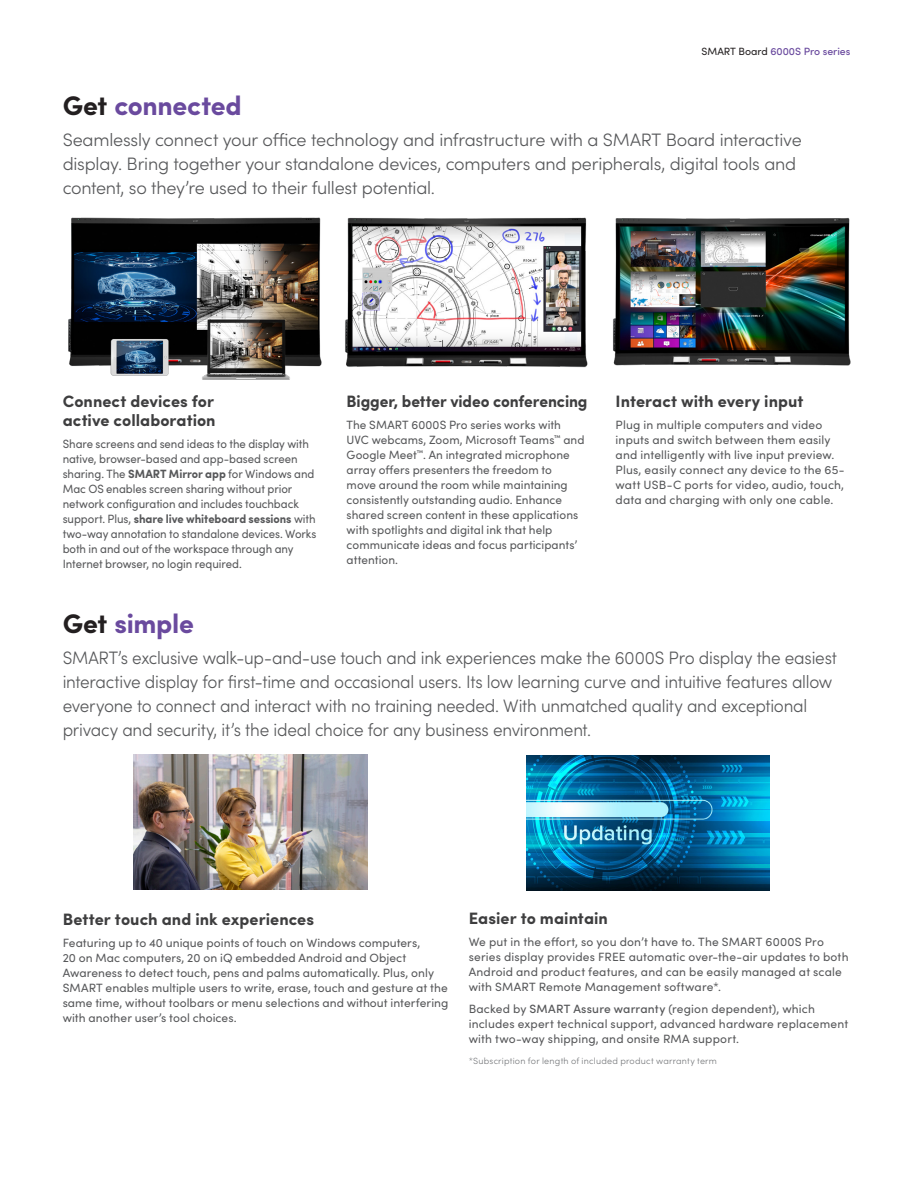
<style>
.page{position:relative;width:918px;height:1188px;background:#fff}
.page>*{position:absolute;margin:0;border:0;box-sizing:border-box;transform-origin:0 0}
.Section_Head{font:700 27px "Sofia Pro";letter-spacing:-.01em;color:#6a4a9e}
.Page_2_Intro_Copy{font:300 18px/24px "Sofia Pro";letter-spacing:-.015em;color:#57585a;scale:.95 1}
.Page_2_Intro_Copy-2{font:300 18px/24px "Sofia Pro";letter-spacing:-.015em;color:#57585a}
.SMALL_SUBHEAD{font:700 16.5px/18.8px "Sofia Pro";letter-spacing:.005em;color:#3e3e3f}
.SMALL_BODY{font:700 16.5px "Sofia Pro";letter-spacing:-.005em;color:#3e3e3f;scale:.96 1}
.SMALL_BODY-2{font:12px/15px "Sofia Pro";letter-spacing:.005em;color:#57585a}
.SMALL_BODY-3{font:12px/15px "Sofia Pro";letter-spacing:.005em;color:#57585a;scale:.95 1}
.SMALL_SUBHEAD-2{font:12px/15px "Sofia Pro";letter-spacing:.015em;color:#57585a}
.t1{font:500 10.5px "Sofia Pro";color:#6a4a9e}
.mousetype{font:300 9px "Sofia Pro";letter-spacing:.025em;color:#76787b}
.s1{font-weight:400;color:#231f20}
.s2{color:#231f20}
.s3{font-weight:700}
.s4{font-weight:500}
</style>
<div class="page">
<img style="left:613px;top:218px;width:238px;height:148px">
<img style="left:133px;top:754px;width:235px;height:135px">
<img style="left:345px;top:217px;width:243px;height:151px">
<img style="left:68px;top:217px;width:254px;height:163px">
<img style="left:526px;top:756px;width:243px;height:135px">
<p class="t1" style="left:702px;top:43px;width:150px"><span class="s1">SMART Board</span> 6000S Pro series</p>
<p class="Section_Head" style="left:63px;top:85px;width:180px"><span class="s2">Get</span> connected</p>
<p class="Page_2_Intro_Copy-2" style="left:63px;top:127px;width:741px">Seamlessly connect your office technology and infrastructure with a SMART Board interactive display. Bring together your standalone devices, computers and peripherals, digital tools and content, so they’re used to their fullest potential.</p>
<p class="SMALL_SUBHEAD" style="left:63px;top:391px;width:154px">Connect devices for active collaboration</p>
<p class="SMALL_BODY-3" style="left:63px;top:436px;width:269px">Share screens and send ideas to the display with native, browser-based and app-based screen sharing. The <span class="s3">SMART Mirror app</span> for Windows and Mac OS enables screen sharing without prior network configuration and includes touchback support. Plus, <span class="s3">share live whiteboard sessions</span> with two-way annotation to standalone devices. Works both in and out of the workspace through any Internet browser, no login required.</p>
<p class="SMALL_BODY" style="left:347px;top:389px;width:253px">Bigger, better video conferencing</p>
<p class="SMALL_BODY-2" style="left:347px;top:416px;width:239px">The SMART 6000S Pro series works with UVC webcams, Zoom, Microsoft Teams<sup>™</sup> and Google Meet<sup>™</sup>. An integrated microphone array offers presenters the freedom to move around the room while maintaining consistently outstanding audio. Enhance shared screen content in these applications with spotlights and digital ink that help communicate ideas and focus participants’ attention.</p>
<p class="SMALL_SUBHEAD" style="left:616px;top:391px;width:189px">Interact with every input</p>
<p class="SMALL_BODY-2" style="left:616px;top:417px;width:231px">Plug in multiple computers and video inputs and switch between them easily and intelligently with live input preview.<br>Plus, easily connect any device to the 65- watt USB-C ports for video, audio, touch, data and charging with only one cable.</p>
<p class="Section_Head" style="left:63px;top:603px;width:133px"><span class="s2">Get</span> simple</p>
<p class="Page_2_Intro_Copy" style="left:63px;top:645px;width:817px">SMART’s exclusive walk-up-and-use touch and ink experiences make the 6000S Pro display the easiest interactive display for first-time and occasional users. Its low learning curve and intuitive features allow everyone to connect and interact with no training needed. With unmatched quality and exceptional privacy and security, it’s the ideal choice for any business environment.</p>
<p class="SMALL_SUBHEAD" style="left:63px;top:909px;width:253px">Better touch and ink experiences</p>
<p class="SMALL_BODY-2" style="left:63px;top:934px;width:387px">Featuring up to 40 unique points of touch on Windows computers,<br>20 on Mac computers, 20 on iQ embedded Android and Object Awareness to detect touch, pens and palms automatically. Plus, only SMART enables multiple users to write, erase, touch and gesture at the same time, without toolbars or menu selections and without interfering with another user’s tool choices.</p>
<p class="SMALL_SUBHEAD" style="left:469px;top:908px;width:141px">Easier to maintain</p>
<p class="SMALL_SUBHEAD-2" style="left:469px;top:934px;width:381px">We put in the effort, so you don’t have to. The SMART 6000S Pro series display provides FREE automatic over-the-air updates to both Android and product features, and can be easily managed at scale with SMART Remote Management software*.</p>
<p class="SMALL_SUBHEAD-2" style="left:469px;top:1001px;width:381px">Backed by <span class="s4">SMART Assure warranty</span> (region dependent), which includes expert technical support, advanced hardware replacement with two-way shipping, and onsite RMA support.</p>
<p class="mousetype" style="left:469px;top:1054px;width:250px">*Subscription for length of included product warranty term</p>
</div>
